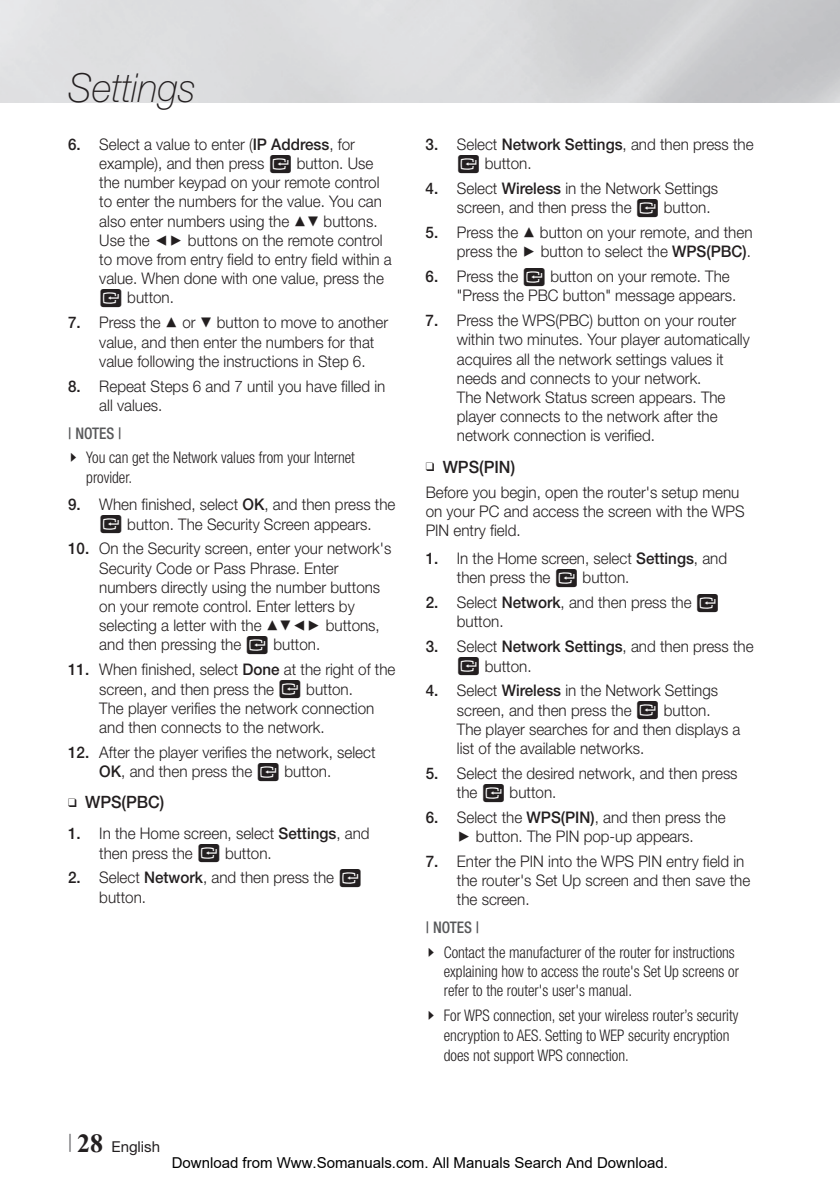
<style>
.page{position:relative;width:840px;height:1191px;background:#fff}
.page>*{position:absolute;margin:0;border:0;box-sizing:border-box;transform-origin:0 0}
.t1{font:italic 100 40px "Helvetica Neue CP35";color:#231f20;scale:.95 1}
.t2{font:500 17px "Helvetica Neue cp";color:#231f20;scale:.95 1}
.t3{font:300 16px/19.2px "Helvetica Neue cp";color:#231f20;scale:.95 1}
.t4{font:300 condensed 16px/24.8px "Helvetica Neue cp";color:#231f20;scale:.95 1}
.t5{font:500 condensed 16px "Helvetica Neue cp";color:#57585a;scale:.95 1}
.t6{font:15px "Arial";color:#000}
.t7{font:15px "Helvetica Neue cp";color:#231f20}
.s1{font-weight:500}
.s2{font-family:"CP Icon 2";font-weight:400}
.s3{font-weight:500;color:#57585a}
.s4{font-family:"CP Icon 1";font-weight:400;font-stretch:normal}
.s5{font-family:"Times New Roman";font-weight:700;font-size:26px}
</style>
<div class="page">
<h1 class="t1" style="left:68px;top:65px;width:136px">Settings</h1>
<p class="t3" style="left:99px;top:135px;width:309px;text-indent:-31px"><span class="s1">6.</span> Select a value to enter (<span class="s1">IP Address</span>, for example), and then press <span class="s2">V</span> button. Use the number keypad on your remote control to enter the numbers for the value. You can also enter numbers using the ▲▼ buttons.<br>Use the ◄► buttons on the remote control to move from entry field to entry field within a value. When done with one value, press the <span class="s2">V</span> button.</p>
<p class="t3" style="left:99px;top:313px;width:305px;text-indent:-31px"><span class="s1">7.</span> Press the ▲ or ▼ button to move to another value, and then enter the numbers for that value following the instructions in Step 6.</p>
<p class="t3" style="left:99px;top:376px;width:302px;text-indent:-31px"><span class="s1">8.</span> Repeat Steps 6 and 7 until you have filled in all values.</p>
<p class="t5" style="left:68px;top:424px;width:26px">| NOTES</p>
<p class="t4" style="left:69px;top:420px;width:302px;text-indent:49px"><span class="s3">|<br></span><span class="s4">\</span> You can get the Network values from your Internet</p>
<p class="t4" style="left:86px;top:465px;width:50px">provider.</p>
<p class="t3" style="left:68px;top:495px;width:346px;text-align:center"><span class="s1">9.</span> When finished, select <span class="s1">OK</span>, and then press the<br><span class="s2">V</span> button. The Security Screen appears.</p>
<p class="t3" style="left:99px;top:539px;width:309px;text-indent:-31px"><span class="s1">10.</span> On the Security screen, enter your network's Security Code or Pass Phrase. Enter numbers directly using the number buttons on your remote control. Enter letters by selecting a letter with the ▲▼◄► buttons, and then pressing the <span class="s2">V</span> button.</p>
<p class="t3" style="left:99px;top:660px;width:313px;text-indent:-31px"><span class="s1">11.</span> When finished, select <span class="s1">Done</span> at the right of the screen, and then press the <span class="s2">V</span> button.<br>The player verifies the network connection and then connects to the network.</p>
<p class="t3" style="left:99px;top:742px;width:292px;text-indent:-31px"><span class="s1">12.</span> After the player verifies the network, select<br><span class="s1">OK</span>, and then press the <span class="s2">V</span> button.</p>
<p class="t2" style="left:85px;top:792px;width:85px">WPS(PBC)</p>
<p class="t3" style="left:99px;top:824px;width:286px;text-indent:-31px"><span class="s1">1.</span> In the Home screen, select <span class="s1">Settings</span>, and then press the <span class="s2">V</span> button.</p>
<p class="t3" style="left:99px;top:868px;width:278px;text-indent:-31px"><span class="s1">2.</span> Select <span class="s1">Network</span>, and then press the <span class="s2">V </span>button.</p>
<p class="t3" style="left:456px;top:135px;width:314px;text-indent:-31px"><span class="s1">3.</span> Select <span class="s1">Network Settings</span>, and then press the<br><span class="s2">V</span> button.</p>
<p class="t3" style="left:456px;top:179px;width:276px;text-indent:-31px"><span class="s1">4.</span> Select <span class="s1">Wireless</span> in the Network Settings screen, and then press the <span class="s2">V</span> button.</p>
<p class="t3" style="left:425px;top:223px;width:345px;text-align:right"><span class="s1">5.</span> Press the ▲ button on your remote, and then press the ► button to select the <span class="s1">WPS(PBC)</span>.</p>
<p class="t3" style="left:456px;top:267px;width:295px;text-indent:-31px"><span class="s1">6.</span> Press the <span class="s2">V</span> button on your remote. The "Press the PBC button" message appears.</p>
<p class="t3" style="left:456px;top:311px;width:309px;text-indent:-31px"><span class="s1">7.</span> Press the WPS(PBC) button on your router within two minutes. Your player automatically acquires all the network settings values it needs and connects to your network.<br>The Network Status screen appears. The player connects to the network after the network connection is verified.</p>
<p class="t2" style="left:442px;top:457px;width:78px">WPS(PIN)</p>
<p class="t3" style="left:425px;top:483px;width:337px">Before you begin, open the router's setup menu on your PC and access the screen with the WPS<br>PIN entry field.</p>
<p class="t3" style="left:456px;top:549px;width:286px;text-indent:-31px"><span class="s1">1.</span> In the Home screen, select <span class="s1">Settings</span>, and then press the <span class="s2">V</span> button.</p>
<p class="t3" style="left:456px;top:593px;width:278px;text-indent:-31px"><span class="s1">2.</span> Select <span class="s1">Network</span>, and then press the <span class="s2">V </span>button.</p>
<p class="t3" style="left:456px;top:637px;width:314px;text-indent:-31px"><span class="s1">3.</span> Select <span class="s1">Network Settings</span>, and then press the<br><span class="s2">V</span> button.</p>
<p class="t3" style="left:456px;top:681px;width:300px;text-indent:-31px"><span class="s1">4.</span> Select <span class="s1">Wireless</span> in the Network Settings screen, and then press the <span class="s2">V</span> button.<br>The player searches for and then displays a list of the available networks.</p>
<p class="t3" style="left:456px;top:763px;width:297px;text-indent:-31px"><span class="s1">5.</span> Select the desired network, and then press the <span class="s2">V</span> button.</p>
<p class="t3" style="left:425px;top:808px;width:317px;text-align:center"><span class="s1">6.</span> Select the <span class="s1">WPS(PIN)</span>, and then press the ► button. The PIN pop-up appears.</p>
<p class="t3" style="left:456px;top:852px;width:310px;text-indent:-31px"><span class="s1">7.</span> Enter the PIN into the WPS PIN entry field in the router's Set Up screen and then save the the screen.</p>
<p class="t4" style="left:425px;top:915px;width:327px"><span class="s3">| NOTES |<br></span><span class="s4">\</span> Contact the manufacturer of the router for instructions</p>
<p class="t4" style="left:443px;top:962px;width:312px;line-height:19.2px">explaining how to access the route's Set Up screens or refer to the router's user's manual.</p>
<p class="t4" style="left:426px;top:1006px;width:329px;line-height:19.2px;text-align:center"><span class="s4">\</span> For WPS connection, set your wireless router’s security encryption to AES. Setting to WEP security encryption</p>
<p class="t4" style="left:443px;top:1043px;width:196px">does not support WPS connection.</p>
<p class="t7" style="left:68px;top:1138px;width:93px"><sup>|</sup> <span class="s5">28</span> English</p>
<p class="t6" style="left:172px;top:1154px;width:497px">Download from Www.Somanuals.com. All Manuals Search And Download.</p>
</div>
